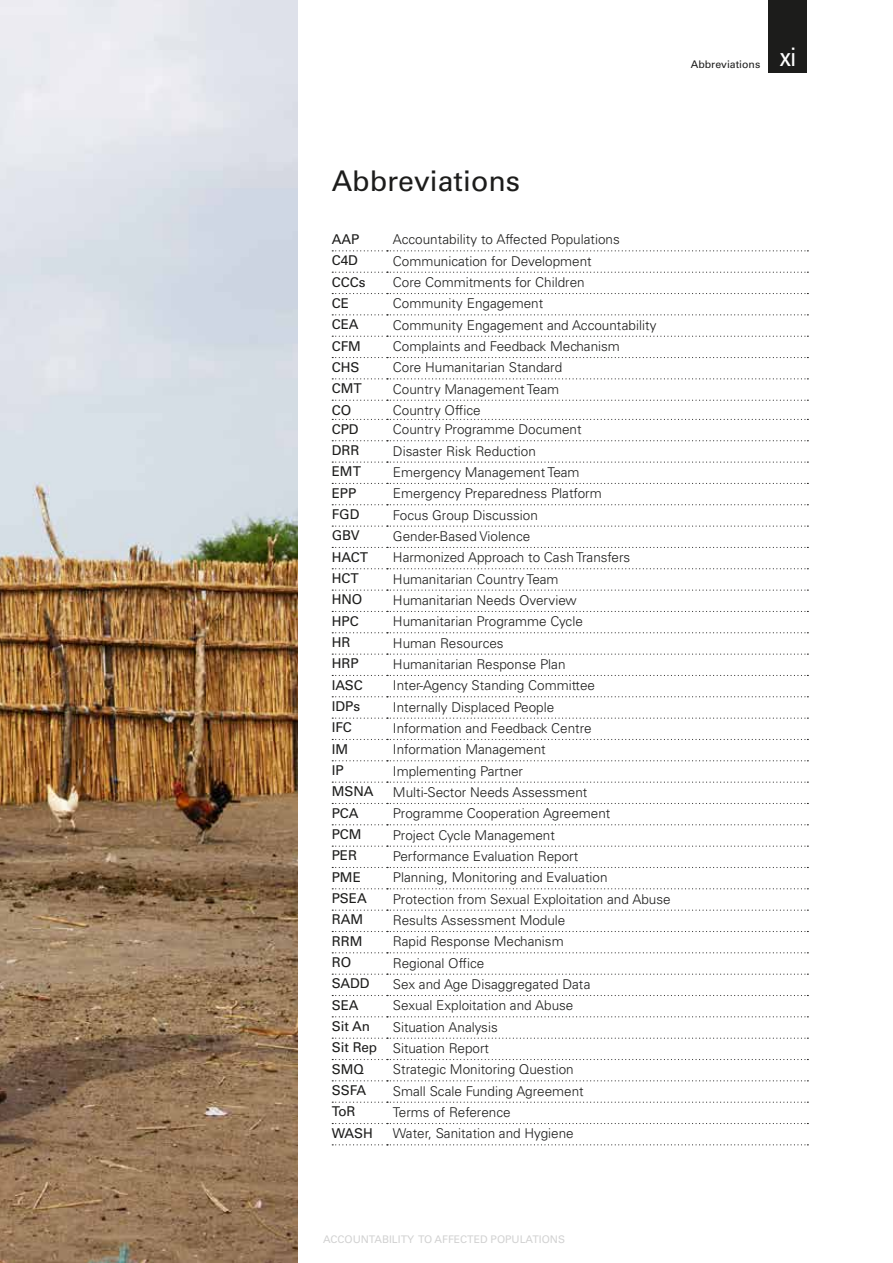
<style>
.page{position:relative;width:893px;height:1263px;background:#fff}
.page>*{position:absolute;margin:0;border:0;box-sizing:border-box;transform-origin:0 0}
.t1{font:28.5px "Univers";color:#1c1c1b}
.t2{font:condensed 25.5px "Univers";color:#fff}
.t3{font:300 13.5px/21px "Univers";color:#1c1c1b}
.t4{font:13.5px "Univers";color:#1c1c1b}
.t5{font:10.5px "Univers";color:#d2d2d2}
.t6{font:10.5px "Univers";color:#1c1c1b}
.s1{font-weight:400}
</style>
<div class="page">
<div style="left:769px;top:0;width:38px;height:72px;background:#1c1c1b"></div>
<img style="left:0;top:0;width:298px;height:1263px">
<svg style="left:332px;top:250px;width:476px;height:1px"></svg>
<svg style="left:332px;top:272px;width:476px;height:1px"></svg>
<svg style="left:332px;top:293px;width:476px;height:1px"></svg>
<svg style="left:332px;top:314px;width:476px;height:1px"></svg>
<svg style="left:332px;top:336px;width:476px;height:1px"></svg>
<svg style="left:332px;top:357px;width:476px;height:1px"></svg>
<svg style="left:332px;top:378px;width:476px;height:1px"></svg>
<svg style="left:332px;top:400px;width:476px;height:1px"></svg>
<svg style="left:332px;top:419px;width:476px;height:1px"></svg>
<svg style="left:332px;top:440px;width:476px;height:1px"></svg>
<svg style="left:332px;top:461px;width:476px;height:2px"></svg>
<svg style="left:332px;top:483px;width:476px;height:1px"></svg>
<svg style="left:332px;top:504px;width:476px;height:1px"></svg>
<svg style="left:332px;top:525px;width:476px;height:2px"></svg>
<svg style="left:332px;top:547px;width:476px;height:1px"></svg>
<svg style="left:332px;top:568px;width:476px;height:1px"></svg>
<svg style="left:332px;top:589px;width:476px;height:2px"></svg>
<svg style="left:332px;top:611px;width:476px;height:1px"></svg>
<svg style="left:332px;top:632px;width:476px;height:1px"></svg>
<svg style="left:332px;top:653px;width:476px;height:2px"></svg>
<svg style="left:332px;top:675px;width:476px;height:1px"></svg>
<svg style="left:332px;top:696px;width:476px;height:1px"></svg>
<svg style="left:332px;top:717px;width:476px;height:2px"></svg>
<svg style="left:332px;top:739px;width:476px;height:1px"></svg>
<svg style="left:332px;top:760px;width:476px;height:1px"></svg>
<svg style="left:332px;top:781px;width:476px;height:2px"></svg>
<svg style="left:332px;top:803px;width:476px;height:1px"></svg>
<svg style="left:332px;top:824px;width:476px;height:1px"></svg>
<svg style="left:332px;top:845px;width:476px;height:2px"></svg>
<svg style="left:332px;top:867px;width:476px;height:1px"></svg>
<svg style="left:332px;top:888px;width:476px;height:1px"></svg>
<svg style="left:332px;top:909px;width:476px;height:2px"></svg>
<svg style="left:332px;top:931px;width:476px;height:1px"></svg>
<svg style="left:332px;top:952px;width:476px;height:1px"></svg>
<svg style="left:332px;top:973px;width:476px;height:2px"></svg>
<svg style="left:332px;top:995px;width:476px;height:1px"></svg>
<svg style="left:332px;top:1016px;width:476px;height:1px"></svg>
<svg style="left:332px;top:1037px;width:476px;height:2px"></svg>
<svg style="left:332px;top:1059px;width:476px;height:1px"></svg>
<svg style="left:332px;top:1080px;width:476px;height:1px"></svg>
<svg style="left:332px;top:1101px;width:476px;height:2px"></svg>
<svg style="left:332px;top:1123px;width:476px;height:1px"></svg>
<svg style="left:332px;top:1144px;width:476px;height:1px"></svg>
<p class="t6" style="left:691px;top:58px;width:71px">Abbreviations</p>
<h2 class="t2" style="left:780px;top:41px;width:18px">xi</h2>
<h1 class="t1" style="left:332px;top:164px;width:190px">Abbreviations</h1>
<p class="t4" style="left:332px;top:231px;width:29px">AAP</p>
<p class="t3" style="left:393px;top:229px;width:228px">Accountability to Affected Populations</p>
<p class="t4" style="left:332px;top:252px;width:28px">C4D</p>
<p class="t3" style="left:393px;top:251px;width:200px">Communication for Development</p>
<p class="t4" style="left:332px;top:274px;width:35px">CCCs</p>
<p class="t3" style="left:393px;top:272px;width:193px">Core Commitments for Children</p>
<p class="t4" style="left:332px;top:295px;width:19px">CE</p>
<p class="t3" style="left:393px;top:293px;width:152px">Community Engagement</p>
<p class="t4" style="left:332px;top:316px;width:28px">CEA</p>
<p class="t3" style="left:393px;top:315px;width:265px">Community Engagement and Accountability</p>
<p class="t4" style="left:332px;top:338px;width:31px">CFM</p>
<p class="t3" style="left:393px;top:336px;width:228px">Complaints and Feedback Mechanism</p>
<p class="t4" style="left:332px;top:359px;width:29px">CHS</p>
<p class="t3" style="left:393px;top:357px;width:171px">Core Humanitarian Standard</p>
<p class="t4" style="left:332px;top:380px;width:31px">CMT</p>
<p class="t3" style="left:393px;top:378px;width:168px">Country Management Team</p>
<p class="t4" style="left:332px;top:402px;width:21px">CO</p>
<p class="t3" style="left:393px;top:400px;width:89px">Country Office</p>
<p class="t4" style="left:332px;top:421px;width:28px">CPD</p>
<p class="t3" style="left:393px;top:419px;width:190px">Country Programme Document</p>
<p class="t4" style="left:332px;top:442px;width:29px">DRR</p>
<p class="t3" style="left:393px;top:440px;width:145px">Disaster Risk Reduction</p>
<p class="t4" style="left:332px;top:464px;width:31px">EMT</p>
<p class="t3" style="left:393px;top:462px;width:188px">Emergency Management Team</p>
<p class="t4" style="left:332px;top:485px;width:26px">EPP</p>
<p class="t3" style="left:393px;top:483px;width:210px">Emergency Preparedness Platform</p>
<p class="t4" style="left:332px;top:506px;width:29px">FGD</p>
<p class="t3" style="left:393px;top:504px;width:147px">Focus Group Discussion</p>
<p class="t4" style="left:332px;top:528px;width:30px">GBV</p>
<p class="t3" style="left:393px;top:526px;width:139px">Gender-Based Violence</p>
<p class="t4" style="left:332px;top:549px;width:38px">HACT</p>
<p class="t3" style="left:393px;top:547px;width:239px">Harmonized Approach to Cash Transfers</p>
<p class="t4" style="left:332px;top:570px;width:28px">HCT</p>
<p class="t3" style="left:393px;top:568px;width:167px">Humanitarian Country Team</p>
<p class="t4" style="left:332px;top:592px;width:32px">HNO</p>
<p class="t3" style="left:393px;top:590px;width:185px">Humanitarian Needs Overview</p>
<p class="t4" style="left:332px;top:613px;width:28px">HPC</p>
<p class="t3" style="left:393px;top:611px;width:191px">Humanitarian Programme Cycle</p>
<p class="t4" style="left:332px;top:634px;width:20px">HR</p>
<p class="t3" style="left:393px;top:632px;width:112px">Human Resources</p>
<p class="t4" style="left:332px;top:656px;width:28px">HRP</p>
<p class="t3" style="left:393px;top:654px;width:174px">Humanitarian Response Plan</p>
<p class="t4" style="left:332px;top:677px;width:33px">IASC</p>
<p class="t3" style="left:393px;top:675px;width:204px">Inter-Agency Standing Committee</p>
<p class="t4" style="left:332px;top:698px;width:30px">IDPs</p>
<p class="t3" style="left:393px;top:696px;width:163px">Internally Displaced People</p>
<p class="t4" style="left:332px;top:720px;width:22px">IFC</p>
<p class="t3" style="left:393px;top:718px;width:200px">Information and Feedback Centre</p>
<p class="t4" style="left:332px;top:741px;width:18px">IM</p>
<p class="t3" style="left:393px;top:739px;width:154px">Information Management</p>
<p class="t4" style="left:332px;top:762px;width:14px">IP</p>
<p class="t3" style="left:393px;top:760px;width:132px">Implementing Partner</p>
<p class="t4" style="left:332px;top:784px;width:43px">MSNA</p>
<p class="t3" style="left:393px;top:782px;width:196px">Multi-Sector Needs Assessment</p>
<p class="t4" style="left:332px;top:805px;width:28px">PCA</p>
<p class="t3" style="left:393px;top:803px;width:219px">Programme Cooperation Agreement</p>
<p class="t4" style="left:332px;top:826px;width:31px">PCM</p>
<p class="t3" style="left:393px;top:824px;width:163px">Project Cycle Management</p>
<p class="t4" style="left:332px;top:848px;width:27px">PER</p>
<p class="t3" style="left:393px;top:846px;width:187px">Performance Evaluation Report</p>
<p class="t4" style="left:332px;top:869px;width:31px">PME</p>
<p class="t3" style="left:393px;top:867px;width:216px">Planning, Monitoring and Evaluation</p>
<p class="t4" style="left:332px;top:890px;width:37px">PSEA</p>
<p class="t3" style="left:393px;top:888px;width:279px">Protection from Sexual Exploitation and Abuse</p>
<p class="t4" style="left:332px;top:912px;width:33px">RAM</p>
<p class="t3" style="left:393px;top:910px;width:174px">Results Assessment Module</p>
<p class="t4" style="left:332px;top:933px;width:32px">RRM</p>
<p class="t3" style="left:393px;top:931px;width:172px">Rapid Response Mechanism</p>
<p class="t4" style="left:332px;top:954px;width:21px">RO</p>
<p class="t3" style="left:393px;top:952px;width:93px">Regional Office</p>
<p class="t4" style="left:332px;top:976px;width:39px">SADD</p>
<p class="t3" style="left:393px;top:974px;width:199px">Sex and Age Disaggregated Data</p>
<p class="t4" style="left:332px;top:997px;width:28px">SEA</p>
<p class="t3" style="left:393px;top:995px;width:182px">Sexual Exploitation and Abuse</p>
<p class="t4" style="left:332px;top:1018px;width:40px">Sit An</p>
<p class="t3" style="left:332px;top:1016px;width:168px;text-indent:61px">Situation Analysis<br><span class="s1">Sit Rep</span> Situation Report<br><span class="s1">SMQ</span></p>
<p class="t3" style="left:393px;top:1059px;width:182px">Strategic Monitoring Question</p>
<p class="t4" style="left:332px;top:1082px;width:36px">SSFA</p>
<p class="t3" style="left:393px;top:1080px;width:192px">Small Scale Funding Agreement</p>
<p class="t4" style="left:332px;top:1104px;width:25px">ToR</p>
<p class="t3" style="left:393px;top:1102px;width:119px">Terms of Reference</p>
<p class="t4" style="left:332px;top:1125px;width:43px">WASH</p>
<p class="t3" style="left:393px;top:1123px;width:182px">Water, Sanitation and Hygiene</p>
<p class="t5" style="left:323px;top:1232px;width:243px">ACCOUNTABILITY TO AFFECTED POPULATIONS</p>
</div>
